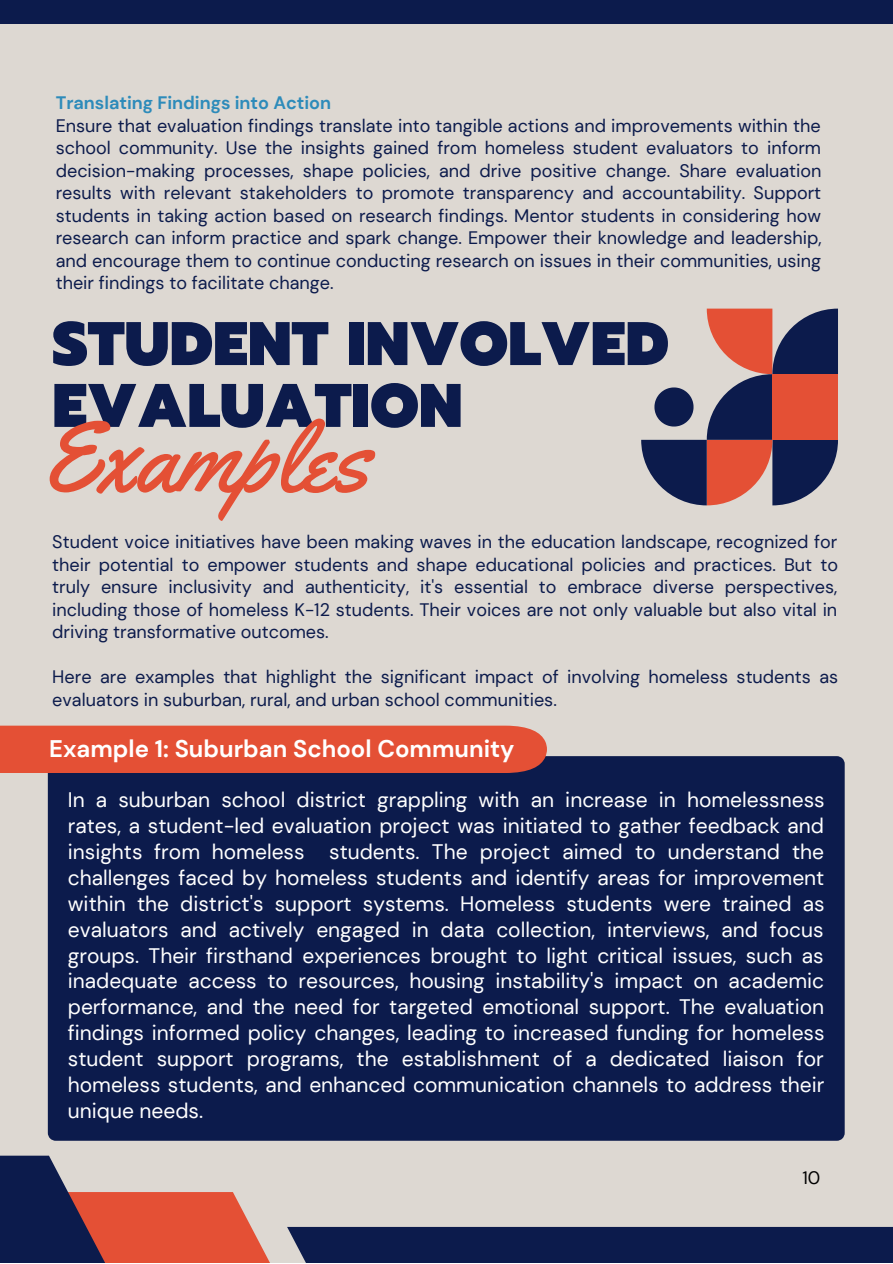
<style>
.page{position:relative;width:893px;height:1264px;background:#fff}
.page>*{position:absolute;margin:0;border:0;box-sizing:border-box;transform-origin:0 0}
.t1{font:98.85px "Yellowtail";color:#e45035}
.t2{font:900 61.5px/61.8px "Prompt";color:#0c1b4c}
.t3{font:700 24px "DM Sans";color:#fff}
.t4{font:21px/25.8px "DM Sans";color:#fff;text-align:justify}
.t5{font:18px/22.5px "DM Sans";color:#0c1b4c;text-align:justify}
.t6{font:700 18px "DM Sans";color:#2d8bba}
.t7{font:18px "DM Sans";color:#000}
</style>
<div class="page">
<div style="left:0;top:0;width:892px;height:1262px;background:#ddd8d2"></div>
<div style="left:0;top:0;width:892px;height:24px;background:#0c1b4c"></div>
<svg style="left:0;top:1155px;width:892px;height:107px"></svg>
<div style="left:48px;top:756px;width:796px;height:384px;background:#0c1b4c"></div>
<div style="left:0;top:725px;width:547px;height:48px;background:#e45035"></div>
<svg style="left:641px;top:308px;width:196px;height:197px"></svg>
<div style="left:772px;top:374px;width:65px;height:66px;background:#e45035"></div>
<p class="t6" style="left:56px;top:91px;width:277px">Translating Findings into Action</p>
<p class="t5" style="left:56px;top:114px;width:767px">Ensure that evaluation findings translate into tangible actions and improvements within the school community. Use the insights gained from homeless student evaluators to inform decision-making processes, shape policies, and drive positive change. Share evaluation results with relevant stakeholders to promote transparency and accountability. Support students in taking action based on research findings. Mentor students in considering how research can inform practice and spark change. Empower their knowledge and leadership, and encourage them to continue conducting research on issues in their communities, using their findings to facilitate change.</p>
<p class="t2" style="left:52px;top:313px;width:618px">STUDENT INVOLVED<br>EVALUATION</p>
<p class="t1" style="left:41px;top:395px;width:330px">Examples</p>
<p class="t5" style="left:52px;top:531px;width:787px">Student voice initiatives have been making waves in the education landscape, recognized for their potential to empower students and shape educational policies and practices. But to truly ensure inclusivity and authenticity, it's essential to embrace diverse perspectives, including those of homeless K-12 students. Their voices are not only valuable but also vital in driving transformative outcomes.</p>
<p class="t5" style="left:52px;top:666px;width:787px">Here are examples that highlight the significant impact of involving homeless students as evaluators in suburban, rural, and urban school communities.</p>
<p class="t3" style="left:49px;top:733px;width:466px">Example 1: Suburban School Community</p>
<p class="t4" style="left:68px;top:787px;width:758px">In a suburban school district grappling with an increase in homelessness rates, a student-led evaluation project was initiated to gather feedback and insights from homeless students. The project aimed to understand the challenges faced by homeless students and identify areas for improvement within the district's support systems. Homeless students were trained as evaluators and actively engaged in data collection, interviews, and focus groups. Their firsthand experiences brought to light critical issues, such as inadequate access to resources, housing instability's impact on academic performance, and the need for targeted emotional support. The evaluation findings informed policy changes, leading to increased funding for homeless student support programs, the establishment of a dedicated liaison for homeless students, and enhanced communication channels to address their unique needs.</p>
<p class="t7" style="left:802px;top:1166px;width:19px">10</p>
</div>
